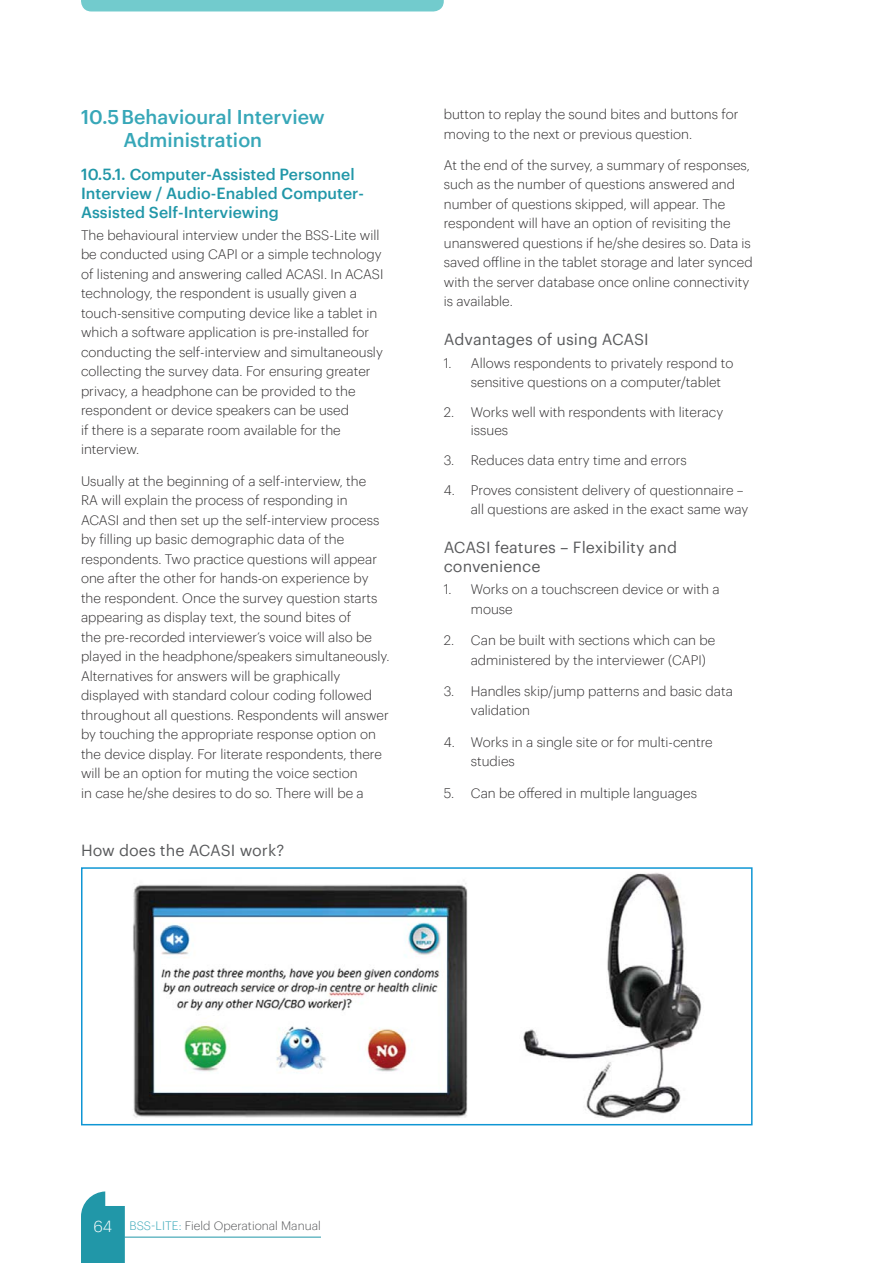
<style>
.page{position:relative;width:893px;height:1263px;background:#fff}
.page>*{position:absolute;margin:0;border:0;box-sizing:border-box;transform-origin:0 0}
.t1{font:500 19.5px/23.4px "Graphik Web";color:#37a7b8}
.t2{font:500 15.75px/18.9px "Graphik Web";color:#2197a8}
.t3{font:15.75px/18.9px "Graphik Web";color:#58595b}
.t4{font:300 13.5px/19.5px "Graphik Web";color:#323031}
.t5{font:300 12px "Graphik Web";color:#58595b}
.s1{font-size:15.75px;color:#fff}
.s2{color:#37a7b8}
</style>
<div class="page">
<svg style="left:81px;top:1191px;width:44px;height:72px;background:#40a5b4"></svg>
<hr style="left:124px;top:1237px;width:197px;height:1px;background:#2197a8">
<div style="left:81px;top:0;width:363px;height:11px;background:#72cbcd"></div>
<img style="left:133px;top:873px;width:569px;height:245px">
<div style="left:81px;top:867px;width:672px;height:258px;border:2px solid #0f96d4"></div>
<h1 class="t1" style="left:124px;top:106px;width:203px;text-indent:-43px">10.5 Behavioural Interview<br>Administration</h1>
<p class="t2" style="left:81px;top:165px;width:285px">10.5.1. Computer-Assisted Personnel<br>Interview / Audio-Enabled Computer-<br>Assisted Self-Interviewing</p>
<p class="t4" style="left:81px;top:226px;width:304px">The behavioural interview under the BSS-Lite will be conducted using CAPI or a simple technology of listening and answering called ACASI. In ACASI technology, the respondent is usually given a touch-sensitive computing device like a tablet in which a software application is pre-installed for conducting the self-interview and simultaneously collecting the survey data. For ensuring greater privacy, a headphone can be provided to the respondent or device speakers can be used<br>if there is a separate room available for the interview.</p>
<p class="t4" style="left:81px;top:472px;width:310px">Usually at the beginning of a self-interview, the<br>RA will explain the process of responding in<br>ACASI and then set up the self-interview process by filling up basic demographic data of the respondents. Two practice questions will appear one after the other for hands-on experience by the respondent. Once the survey question starts appearing as display text, the sound bites of<br>the pre-recorded interviewer’s voice will also be played in the headphone/speakers simultaneously.<br>Alternatives for answers will be graphically displayed with standard colour coding followed throughout all questions. Respondents will answer by touching the appropriate response option on the device display. For literate respondents, there will be an option for muting the voice section<br>in case he/she desires to do so. There will be a</p>
<p class="t3" style="left:81px;top:841px;width:205px">How does the ACASI work?</p>
<p class="t4" style="left:444px;top:105px;width:296px">button to replay the sound bites and buttons for moving to the next or previous question.</p>
<p class="t4" style="left:444px;top:156px;width:310px">At the end of the survey, a summary of responses, such as the number of questions answered and number of questions skipped, will appear. The respondent will have an option of revisiting the unanswered questions if he/she desires so. Data is saved offline in the tablet storage and later synced with the server database once online connectivity is available.</p>
<p class="t3" style="left:444px;top:331px;width:206px">Advantages of using ACASI</p>
<p class="t4" style="left:471px;top:353px;width:264px;text-indent:-27px">1. Allows respondents to privately respond to sensitive questions on a computer/tablet</p>
<p class="t4" style="left:471px;top:404px;width:254px;line-height:18px;text-indent:-27px">2. Works well with respondents with literacy issues</p>
<p class="t4" style="left:444px;top:451px;width:245px">3. Reduces data entry time and errors</p>
<p class="t4" style="left:471px;top:481px;width:279px;text-indent:-27px">4. Proves consistent delivery of questionnaire – all questions are asked in the exact same way</p>
<p class="t3" style="left:444px;top:539px;width:235px">ACASI features – Flexibility and convenience</p>
<p class="t4" style="left:471px;top:580px;width:250px;text-indent:-27px">1. Works on a touchscreen device or with a mouse</p>
<p class="t4" style="left:471px;top:631px;width:246px;text-indent:-27px">2. Can be built with sections which can be administered by the interviewer (CAPI)</p>
<p class="t4" style="left:471px;top:682px;width:264px;text-indent:-27px">3. Handles skip/jump patterns and basic data validation</p>
<p class="t4" style="left:471px;top:733px;width:243px;text-indent:-27px">4. Works in a single site or for multi-centre studies</p>
<p class="t4" style="left:444px;top:784px;width:255px">5. Can be offered in multiple languages</p>
<p class="t5" style="left:94px;top:1220px;width:229px"><span class="s1">64</span> <span class="s2">BSS-LITE:</span> Field Operational Manual</p>
</div>
